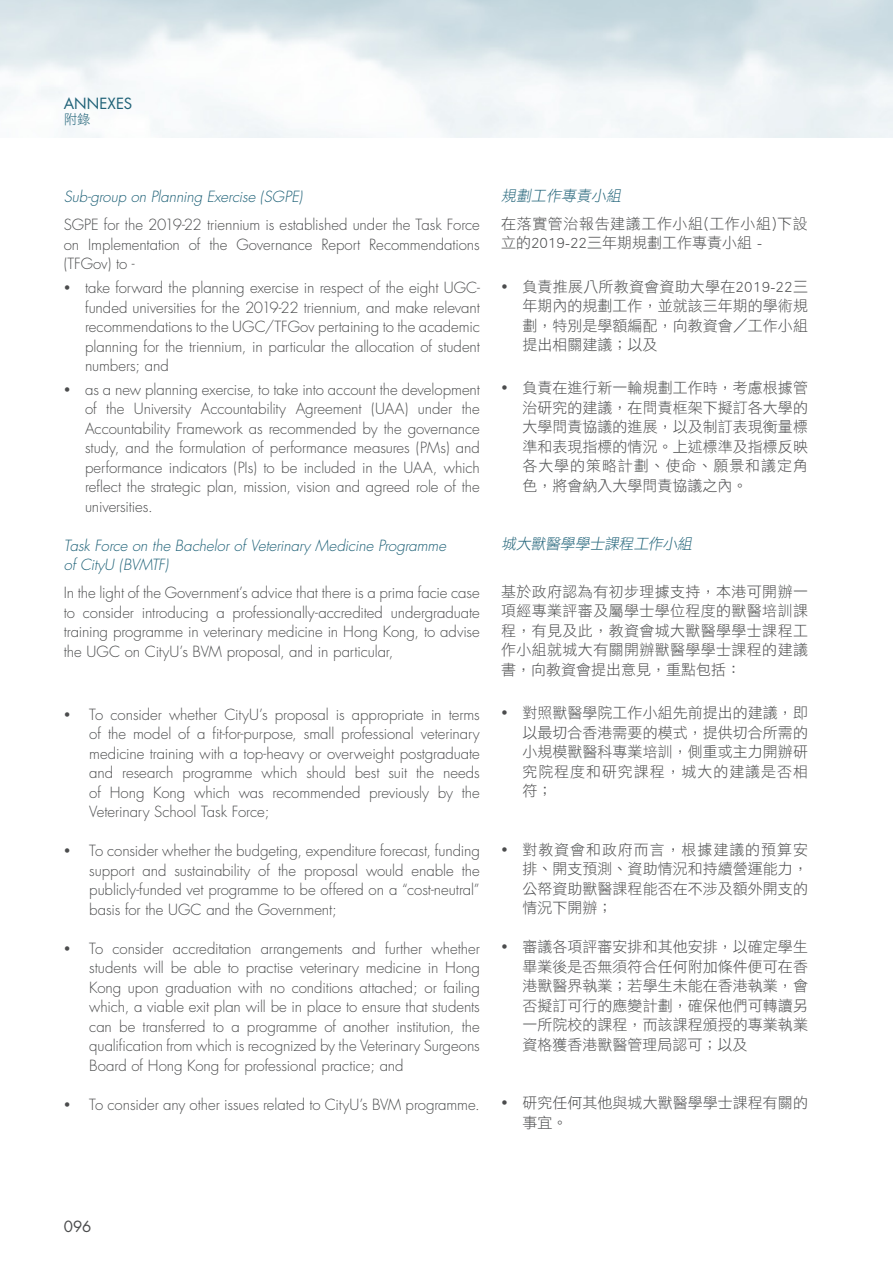
<style>
.page{position:relative;width:893px;height:1263px;background:#fff}
.page>*{position:absolute;margin:0;border:0;box-sizing:border-box;transform-origin:0 0}
.t1{font:300 15px/19.5px "Futura";letter-spacing:-.005em;color:#4b4c4d;text-align:justify}
.t2{font:15px/19.5px "DF Li Hei Std W3";color:#4b4c4d;text-align:justify}
.t3{font:italic 300 15px "Futura";letter-spacing:-.005em;color:#1e6177}
.t4{font:italic 15px "DF Li Hei Std W3";color:#1e6177}
.t5{font:15px "Futura";letter-spacing:.005em;color:#1e6177}
.t6{font:15px "Futura";color:#4b4c4d}
.t7{font:13.5px "DF Li Hei Std W3";color:#1e6177}
</style>
<div class="page">
<p class="t5" style="left:64px;top:94px;width:70px">ANNEXES</p>
<p class="t7" style="left:64px;top:112px;width:28px">附錄</p>
<p class="t3" style="left:64px;top:188px;width:240px">Sub-group on Planning Exercise (SGPE)</p>
<p class="t1" style="left:64px;top:216px;width:418px">SGPE for the 2019-22 triennium is established under the Task Force on Implementation of the Governance Report Recommendations (TFGov) to -</p>
<p class="t1" style="left:85px;top:278px;width:396px">take forward the planning exercise in respect of the eight UGC&shy;funded universities for the 2019-22 triennium, and make relevant recommendations to the UGC/TFGov pertaining to the academic planning for the triennium, in particular the allocation of student numbers; and</p>
<p class="t1" style="left:85px;top:380px;width:396px">as a new planning exercise, to take into account the development of the University Accountability Agreement (UAA) under the Accountability Framework as recommended by the governance study, and the formulation of performance measures (PMs) and performance indicators (PIs) to be included in the UAA, which reflect the strategic plan, mission, vision and agreed role of the universities.</p>
<p class="t3" style="left:64px;top:536px;width:384px">Task Force on the Bachelor of Veterinary Medicine Programme</p>
<p class="t3" style="left:64px;top:556px;width:106px">of CityU (BVMTF)</p>
<p class="t1" style="left:64px;top:584px;width:418px">In the light of the Government’s advice that there is a prima facie case to consider introducing a professionally-accredited undergraduate training programme in veterinary medicine in Hong Kong, to advise the UGC on CityU’s BVM proposal, and in particular,</p>
<p class="t1" style="left:89px;top:705px;width:392px">To consider whether CityU’s proposal is appropriate in terms of the model of a fit-for-purpose, small professional veterinary medicine training with a top-heavy or overweight postgraduate and research programme which should best suit the needs of Hong Kong which was recommended previously by the Veterinary School Task Force;</p>
<p class="t1" style="left:89px;top:841px;width:392px">To consider whether the budgeting, expenditure forecast, funding support and sustainability of the proposal would enable the publicly-funded vet programme to be offered on a “cost-neutral” basis for the UGC and the Government;</p>
<p class="t1" style="left:89px;top:939px;width:392px">To consider accreditation arrangements and further whether students will be able to practise veterinary medicine in Hong Kong upon graduation with no conditions attached; or failing which, a viable exit plan will be in place to ensure that students can be transferred to a programme of another institution, the qualification from which is recognized by the Veterinary Surgeons Board of Hong Kong for professional practice; and</p>
<p class="t1" style="left:89px;top:1095px;width:392px">To consider any other issues related to CityU’s BVM programme.</p>
<p class="t4" style="left:501px;top:187px;width:124px">規劃工作專責小組</p>
<p class="t2" style="left:501px;top:213px;width:308px">在落實管治報告建議工作小組(工作小組)下設立的2019-22三年期規劃工作專責小組 -</p>
<p class="t2" style="left:522px;top:276px;width:287px">負責推展八所教資會資助大學在2019-22三年期內的規劃工作，並就該三年期的學術規劃，特別是學額編配，向教資會／工作小組提出相關建議；以及</p>
<p class="t2" style="left:522px;top:378px;width:287px">負責在進行新一輪規劃工作時，考慮根據管治研究的建議，在問責框架下擬訂各大學的大學問責協議的進展，以及制訂表現衡量標準和表現指標的情況。上述標準及指標反映各大學的策略計劃、使命、願景和議定角色，將會納入大學問責協議之內。</p>
<p class="t4" style="left:501px;top:536px;width:195px">城大獸醫學學士課程工作小組</p>
<p class="t2" style="left:501px;top:581px;width:308px">基於政府認為有初步理據支持，本港可開辦一項經專業評審及屬學士學位程度的獸醫培訓課程，有見及此，教資會城大獸醫學學士課程工作小組就城大有關開辦獸醫學學士課程的建議書，向教資會提出意見，重點包括：</p>
<p class="t2" style="left:522px;top:703px;width:287px">對照獸醫學院工作小組先前提出的建議，即以最切合香港需要的模式，提供切合所需的小規模獸醫科專業培訓，側重或主力開辦研究院程度和研究課程，城大的建議是否相符；</p>
<p class="t2" style="left:522px;top:839px;width:287px">對教資會和政府而言，根據建議的預算安排、開支預測、資助情況和持續營運能力，公帑資助獸醫課程能否在不涉及額外開支的情況下開辦；</p>
<p class="t2" style="left:522px;top:937px;width:287px">審議各項評審安排和其他安排，以確定學生畢業後是否無須符合任何附加條件便可在香港獸醫界執業；若學生未能在香港執業，會否擬訂可行的應變計劃，確保他們可轉讀另一所院校的課程，而該課程頒授的專業執業資格獲香港獸醫管理局認可；以及</p>
<p class="t2" style="left:522px;top:1093px;width:287px">研究任何其他與城大獸醫學學士課程有關的事宜。</p>
<p class="t6" style="left:64px;top:1217px;width:29px">096</p>
</div>
